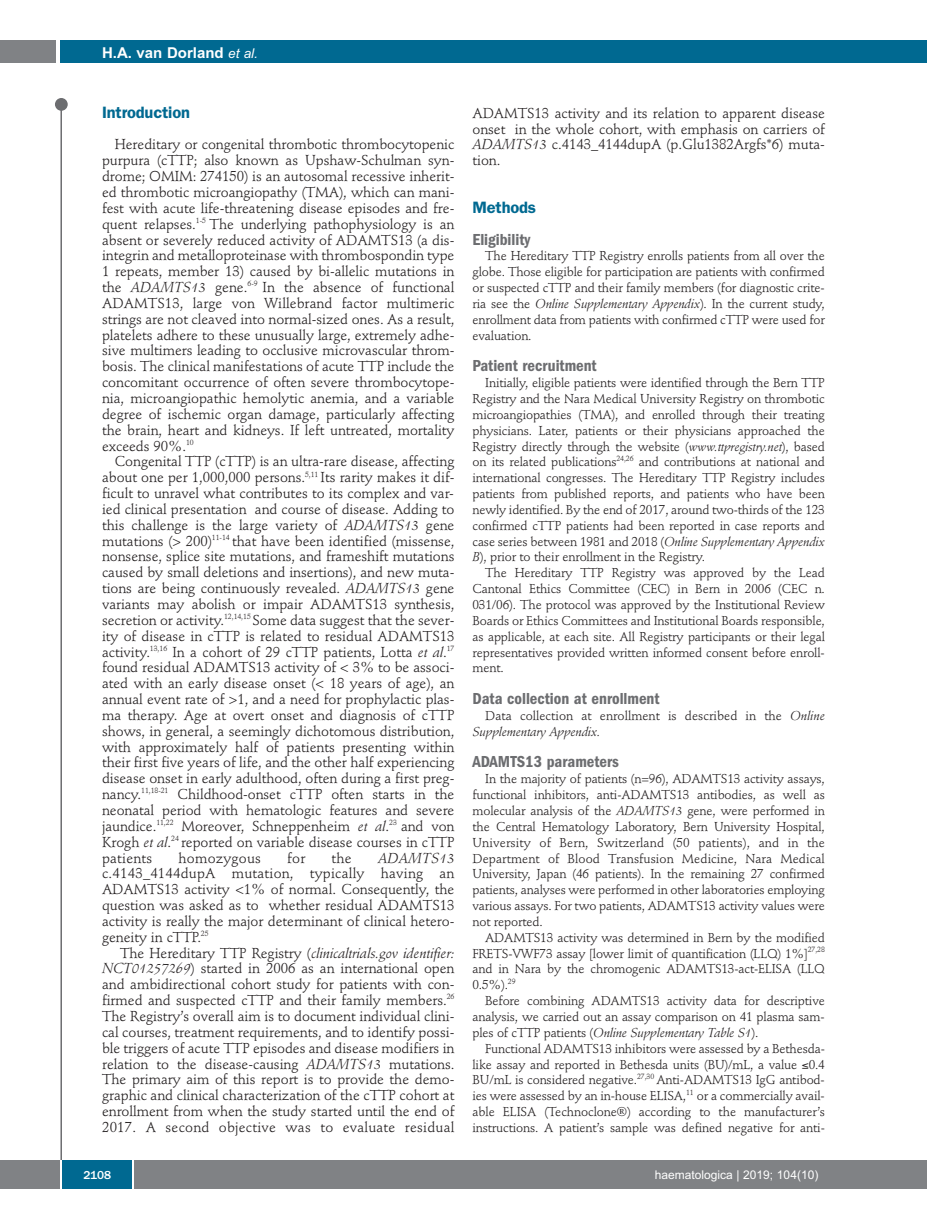
<style>
.page{position:relative;width:927px;height:1225px;background:#fff}
.page>*{position:absolute;margin:0;border:0;box-sizing:border-box;transform-origin:0 0}
.t1{font:600 condensed 16.5px "Franklin Gothic";color:#6c6d70}
.t2{font:600 16.5px "Franklin Gothic";letter-spacing:-.01em;color:#006991}
.t3{font:700 15px "Arial";color:#fff}
.t4{font:14.25px/15.9px "Stempel Schneidler";letter-spacing:-.005em;color:#231f20;text-align:justify}
.t5{font:14.25px "Stempel Schneidler";letter-spacing:.015em;color:#231f20}
.t6{font:italic 14.25px "Stempel Schneidler";letter-spacing:.015em;color:#231f20}
.t7{font:12.75px/15.9px "Stempel Schneidler";letter-spacing:-.01em;color:#231f20;text-align:justify}
.t8{font:12px "Arial";color:#fff}
.t9{font:500 12px "Franklin Gothic";color:#fff}
.s1{font-weight:400;font-style:italic;font-size:13.5px}
.s2{font-style:italic}
</style>
<div class="page">
<div style="left:911px;top:40px;width:16px;height:22px;background:#006991"></div>
<div style="left:910px;top:1160px;width:17px;height:28px;background:#808285"></div>
<div style="left:55px;top:98px;width:13px;height:13px;background:#6c6d70;border-radius:50%"></div>
<hr style="left:60px;top:101px;width:2px;height:1061px;background:#6c6d70">
<div style="left:60px;top:40px;width:852px;height:22px;background:#006991"></div>
<div style="left:0;top:40px;width:56px;height:22px;background:#808285"></div>
<div style="left:0;top:1160px;width:911px;height:28px;background:#808285"></div>
<div style="left:62px;top:1160px;width:71px;height:28px;background:#006991"></div>
<hr style="left:60px;top:1160px;width:2px;height:28px;background:#fff">
<svg style="left:133px;top:1160px;width:1px;height:28px"></svg>
<p class="t3" style="left:102px;top:44px;width:157px">H.A. van Dorland <span class="s1">et al.</span></p>
<p class="t2" style="left:102px;top:106px;width:89px">Introduction</p>
<p class="t4" style="left:102px;top:138px;width:354px;text-indent:13px">Hereditary or congenital thrombotic thrombocytopenic purpura (cTTP; also known as Upshaw-Schulman syn&shy;drome; OMIM: 274150) is an autosomal recessive inherit&shy;ed thrombotic microangiopathy (TMA), which can mani&shy;fest with acute life-threatening disease episodes and fre&shy;quent relapses.<sup>1-5</sup> The underlying pathophysiology is an absent or severely reduced activity of ADAMTS13 (a dis&shy;integrin and metalloproteinase with thrombospondin type 1 repeats, member 13) caused by bi-allelic mutations in the <span class="s2">ADAMTS13</span> gene.<sup>6-9</sup> In the absence of functional ADAMTS13, large von Willebrand factor multimeric strings are not cleaved into normal-sized ones. As a result, platelets adhere to these unusually large, extremely adhe&shy;sive multimers leading to occlusive microvascular throm&shy;bosis. The clinical manifestations of acute TTP include the concomitant occurrence of often severe thrombocytope&shy;nia, microangiopathic hemolytic anemia, and a variable degree of ischemic organ damage, particularly affecting the brain, heart and kidneys. If left untreated, mortality exceeds 90%.<sup>10</sup></p>
<p class="t4" style="left:102px;top:455px;width:354px;text-indent:13px">Congenital TTP (cTTP) is an ultra-rare disease, affecting about one per 1,000,000 persons.<sup>5,11</sup> Its rarity makes it dif&shy;ficult to unravel what contributes to its complex and var&shy;ied clinical presentation and course of disease. Adding to this challenge is the large variety of <span class="s2">ADAMTS13</span> gene mutations (&gt; 200)<sup>11-14</sup> that have been identified (missense, nonsense, splice site mutations, and frameshift mutations caused by small deletions and insertions), and new muta&shy;tions are being continuously revealed. <span class="s2">ADAMTS13</span> gene variants may abolish or impair ADAMTS13 synthesis, secretion or activity.<sup>12,14,15</sup> Some data suggest that the sever&shy;ity of disease in cTTP is related to residual ADAMTS13 activity.<sup>13,16</sup> In a cohort of 29 cTTP patients, Lotta <span class="s2">et al</span>.<sup>17 </sup>found residual ADAMTS13 activity of &lt; 3% to be associ&shy;ated with an early disease onset (&lt; 18 years of age), an annual event rate of &gt;1, and a need for prophylactic plas&shy;ma therapy. Age at overt onset and diagnosis of cTTP shows, in general, a seemingly dichotomous distribution, with approximately half of patients presenting within their first five years of life, and the other half experiencing disease onset in early adulthood, often during a first preg&shy;nancy.<sup>11,18-21</sup> Childhood-onset cTTP often starts in the neonatal period with hematologic features and severe jaundice.<sup>11,22</sup> Moreover, Schneppenheim <span class="s2">et al</span>.<sup>23</sup> and von Krogh <span class="s2">et al</span>.<sup>24</sup> reported on variable disease courses in cTTP patients</p>
<p class="t5" style="left:179px;top:851px;width:84px">homozygous</p>
<p class="t4" style="left:287px;top:851px;width:20px">for</p>
<p class="t4" style="left:332px;top:851px;width:22px">the</p>
<p class="t6" style="left:378px;top:851px;width:78px">ADAMTS13</p>
<p class="t4" style="left:102px;top:867px;width:354px">c.4143_4144dupA mutation, typically having an ADAMTS13 activity &lt;1% of normal. Consequently, the question was asked as to whether residual ADAMTS13 activity is really the major determinant of clinical hetero&shy;geneity in cTTP.<sup>25</sup></p>
<p class="t4" style="left:102px;top:946px;width:354px;text-indent:18px">The Hereditary TTP Registry (<span class="s2">clinicaltrials.gov identifier:<br>NCT01257269</span>) started in 2006 as an international open and ambidirectional cohort study for patients with con&shy;firmed and suspected cTTP and their family members.<sup>26<br></sup>The Registry’s overall aim is to document individual clini&shy;cal courses, treatment requirements, and to identify possi&shy;ble triggers of acute TTP episodes and disease modifiers in relation to the disease-causing <span class="s2">ADAMTS13</span> mutations.<br>The primary aim of this report is to provide the demo&shy;graphic and clinical characterization of the cTTP cohort at enrollment from when the study started until the end of 2017. A second objective was to evaluate residual</p>
<p class="t4" style="left:472px;top:106px;width:354px">ADAMTS13 activity and its relation to apparent disease onset in the whole cohort, with emphasis on carriers of <span class="s2">ADAMTS13</span> c.4143_4144dupA (p.Glu1382Argfs*6) muta&shy;tion.</p>
<p class="t2" style="left:472px;top:201px;width:65px">Methods</p>
<p class="t1" style="left:472px;top:233px;width:59px">Eligibility</p>
<p class="t7" style="left:472px;top:249px;width:354px;text-indent:13px">The Hereditary TTP Registry enrolls patients from all over the globe. Those eligible for participation are patients with confirmed or suspected cTTP and their family members (for diagnostic crite&shy;ria see the <span class="s2">Online Supplementary Appendix</span>). In the current study, enrollment data from patients with confirmed cTTP were used for evaluation.</p>
<p class="t1" style="left:472px;top:360px;width:126px">Patient recruitment</p>
<p class="t7" style="left:472px;top:376px;width:354px;text-indent:13px">Initially, eligible patients were identified through the Bern TTP Registry and the Nara Medical University Registry on thrombotic microangiopathies (TMA), and enrolled through their treating physicians. Later, patients or their physicians approached the Registry directly through the website (<span class="s2">www.ttpregistry.net</span>), based on its related publications<sup>24,26</sup> and contributions at national and international congresses. The Hereditary TTP Registry includes patients from published reports, and patients who have been newly identified. By the end of 2017, around two-thirds of the 123 confirmed cTTP patients had been reported in case reports and case series between 1981 and 2018 (<span class="s2">Online Supplementary Appendix B</span>), prior to their enrollment in the Registry.</p>
<p class="t7" style="left:472px;top:566px;width:354px;text-indent:13px">The Hereditary TTP Registry was approved by the Lead Cantonal Ethics Committee (CEC) in Bern in 2006 (CEC n.<br>031/06). The protocol was approved by the Institutional Review Boards or Ethics Committees and Institutional Boards responsible, as applicable, at each site. All Registry participants or their legal representatives provided written informed consent before enroll&shy;ment.</p>
<p class="t1" style="left:472px;top:693px;width:189px">Data collection at enrollment</p>
<p class="t7" style="left:472px;top:709px;width:354px;text-indent:13px">Data collection at enrollment is described in the <span class="s2">Online<br>Supplementary Appendix.</span></p>
<p class="t1" style="left:472px;top:756px;width:148px">ADAMTS13 parameters</p>
<p class="t7" style="left:472px;top:772px;width:354px;text-indent:13px">In the majority of patients (n=96), ADAMTS13 activity assays, functional inhibitors, anti-ADAMTS13 antibodies, as well as molecular analysis of the <span class="s2">ADAMTS13</span> gene, were performed in the Central Hematology Laboratory, Bern University Hospital, University of Bern, Switzerland (50 patients), and in the Department of Blood Transfusion Medicine, Nara Medical University, Japan (46 patients). In the remaining 27 confirmed patients, analyses were performed in other laboratories employing various assays. For two patients, ADAMTS13 activity values were not reported.</p>
<p class="t7" style="left:472px;top:930px;width:354px;text-indent:13px">ADAMTS13 activity was determined in Bern by the modified FRETS-VWF73 assay [lower limit of quantification (LLQ) 1%]<sup>27,28 </sup>and in Nara by the chromogenic ADAMTS13-act-ELISA (LLQ 0.5%).<sup>29</sup></p>
<p class="t7" style="left:472px;top:994px;width:354px;text-indent:13px">Before combining ADAMTS13 activity data for descriptive analysis, we carried out an assay comparison on 41 plasma sam&shy;ples of cTTP patients (<span class="s2">Online Supplementary Table S1</span>).</p>
<p class="t7" style="left:472px;top:1041px;width:354px;text-indent:13px">Functional ADAMTS13 inhibitors were assessed by a Bethesda&shy;like assay and reported in Bethesda units (BU)/mL, a value ≤0.4<br>BU/mL is considered negative.<sup>27,30</sup> Anti-ADAMTS13 IgG antibod&shy;ies were assessed by an in-house ELISA,<sup>11</sup> or a commercially avail&shy;able ELISA (Technoclone®) according to the manufacturer’s instructions. A patient’s sample was defined negative for anti-</p>
<p class="t9" style="left:83px;top:1167px;width:29px">2108</p>
<p class="t8" style="left:655px;top:1167px;width:165px">haematologica | 2019; 104(10)</p>
</div>
